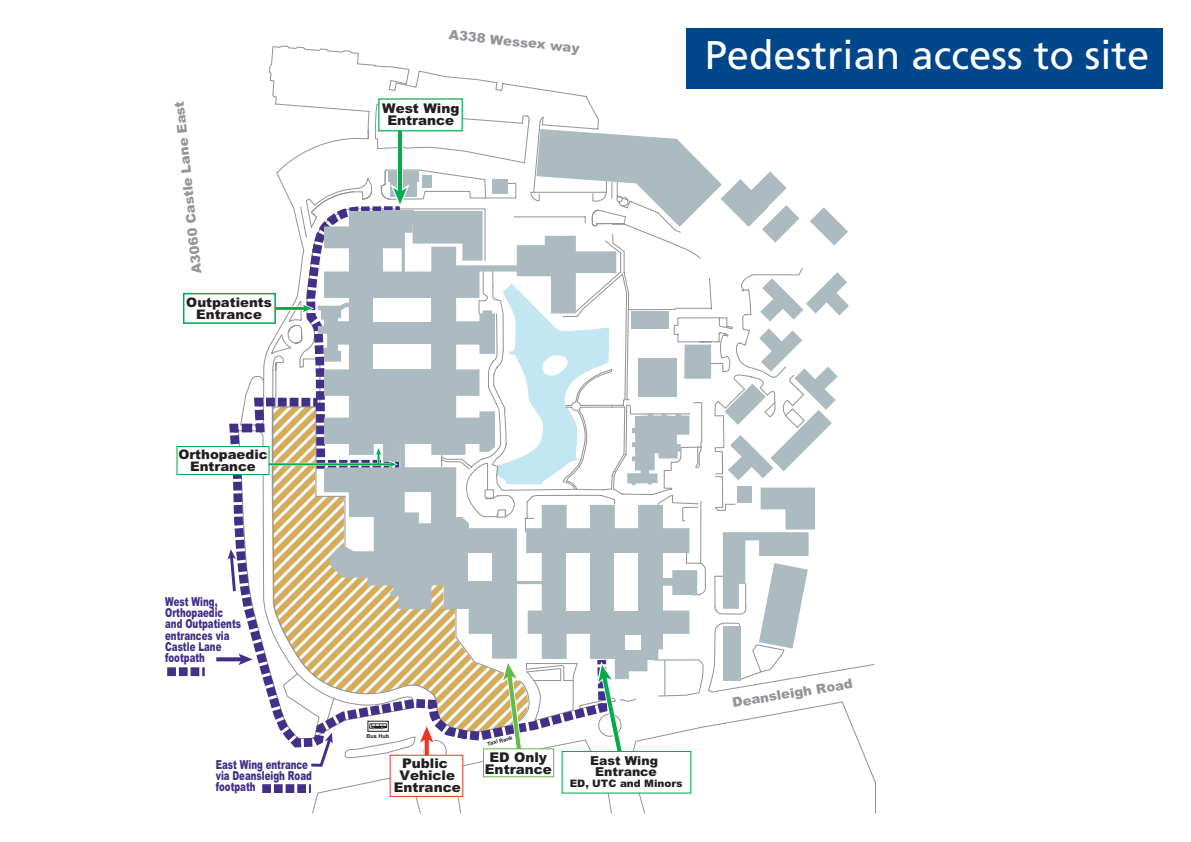
<style>
.page{position:relative;width:1191px;height:842px;background:#fff}
.page>*{position:absolute;margin:0;border:0;box-sizing:border-box;transform-origin:0 0}
.t1{font:40px "Frutiger";color:#fff}
.t2{font:900 13.4px/12.1px "Arial";color:#231f20;text-align:center}
.t3{font:900 13.2px "Arial";color:#939598}
.t4{font:900 13.2px/12.1px "Arial";color:#231f20;text-align:center}
.t5{font:900 12.4px/11.3px "Arial";color:#422f88;scale:.7 1}
.t6{font:900 12.4px/11px "Arial";color:#231f20;text-align:center}
.t7{font:900 10.3px "Arial";color:#231f20}
.t8{font:700 5.5px "Helvetica";color:#231f20}
</style>
<div class="page">
<svg style="left:269px;top:45px;width:330px;height:84px"></svg>
<div style="left:378px;top:98px;width:85px;height:33px;background:#fff;border:1px solid #05aa4d"></div>
<div style="left:176px;top:446px;width:93px;height:29px;background:#fff;border:1px solid #05aa4d"></div>
<div style="left:183px;top:293px;width:93px;height:31px;background:#fff;border:2px solid #05aa4d"></div>
<svg style="left:216px;top:657px;width:8px;height:4px"></svg>
<svg style="left:167px;top:667px;width:38px;height:9px"></svg>
<svg style="left:224px;top:129px;width:651px;height:684px"></svg>
<div style="left:686px;top:28px;width:476px;height:61px;background:#00468b"></div>
<p class="t3" style="left:187px;top:275px;width:175px;rotate:-96deg">A3060 Castle Lane East</p>
<p class="t4" style="left:186px;top:295px;width:87px">Outpatients<br>Entrance</p>
<p class="t4" style="left:178px;top:448px;width:91px">Orthopaedic<br>Entrance</p>
<p class="t5" style="left:165px;top:595px;width:110px">West Wing,<br>Orthopaedic and Outpatients entrances via<br>Castle Lane footpath</p>
<p class="t5" style="left:216px;top:758px;width:139px">East Wing entrance via Deansleigh Road footpath</p>
<p class="t3" style="left:450px;top:25px;width:133px;rotate:6deg">A338 Wessex way</p>
<p class="t2" style="left:382px;top:101px;width:79px">West Wing<br>Entrance</p>
<h1 class="t1" style="left:704px;top:32px;width:446px">Pedestrian access to site</h1>
<p class="t8" style="left:366px;top:732px;width:24px">Bus Hub</p>
<p class="t2" style="left:394px;top:757px;width:68px">Public<br>Vehicle<br>Entrance</p>
<p class="t8" style="left:486px;top:740px;width:27px;rotate:-13deg">Taxi Rank</p>
<p class="t2" style="left:485px;top:750px;width:68px">ED Only<br>Entrance</p>
<p class="t6" style="left:590px;top:755px;width:69px">East Wing<br>Entrance</p>
<p class="t7" style="left:570px;top:776px;width:114px">ED, UTC and Minors</p>
<p class="t3" style="left:731px;top:693px;width:123px;rotate:-9deg">Deansleigh Road</p>
</div>
